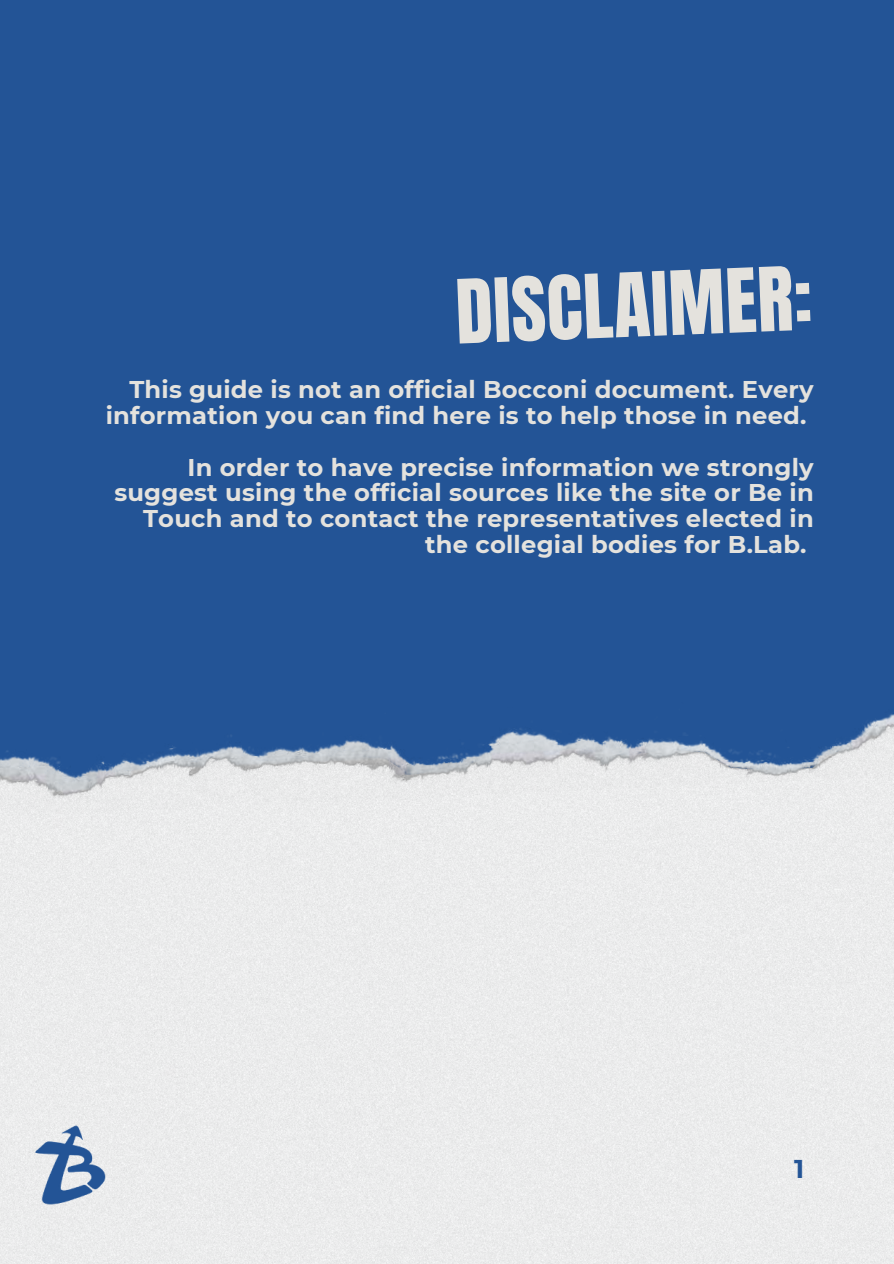
<style>
.page{position:relative;width:894px;height:1264px;background:#fff}
.page>*{position:absolute;margin:0;border:0;box-sizing:border-box;transform-origin:0 0}
.t1{font:75.15px "Anton";color:#e4e2dd}
.t2{font:700 25.65px "Montserrat";color:#235496}
.t3{font:700 24.15px/25.8px "Montserrat";letter-spacing:.01em;color:#e4e2dd;text-align:right}
</style>
<div class="page">
<div style="left:0;top:826px;width:893px;height:437px;background:#ebecec"></div>
<div style="left:0;top:0;width:893px;height:687px;background:#235496"></div>
<img style="left:0;top:687px;width:893px;height:139px">
<img style="left:0;top:1037px;width:145px;height:226px">
<h1 class="t1" style="left:454px;top:273px;width:358px;rotate:-2deg">DISCLAIMER:</h1>
<p class="t3" style="left:106px;top:375px;width:709px">This guide is not an official Bocconi document. Every information you can find here is to help those in need.</p>
<p class="t3" style="left:114px;top:453px;width:700px">In order to have precise information we strongly suggest using the official sources like the site or Be in Touch and to contact the representatives elected in the collegial bodies for B.Lab.</p>
<p class="t2" style="left:794px;top:1149px;width:12px">1</p>
</div>
